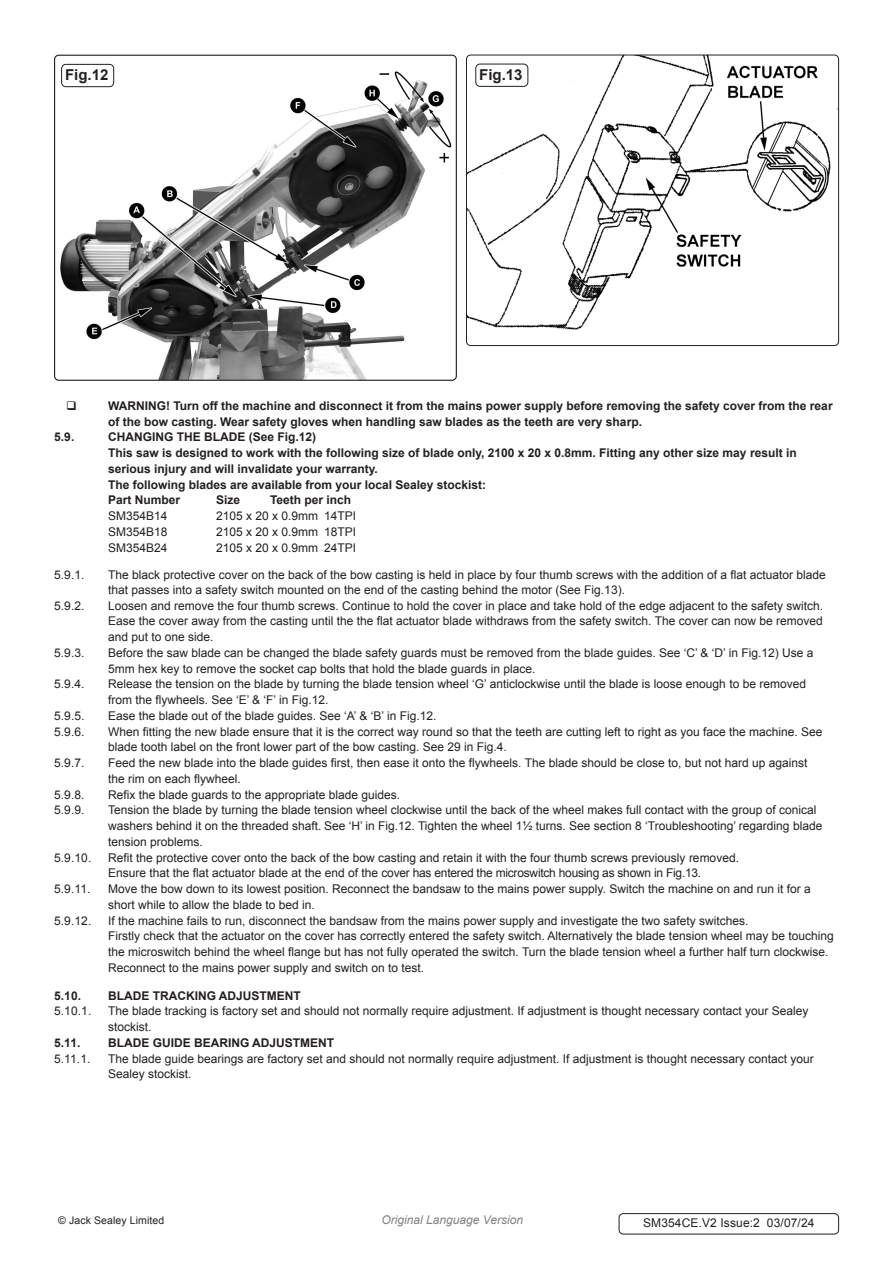
<style>
.page{position:relative;width:893px;height:1263px;background:#fff}
.page>*{position:absolute;margin:0;border:0;box-sizing:border-box;transform-origin:0 0}
.t1{font:700 15px "Arial";color:#231f20}
.Body__Footer{font:12px/15.8px "Arial";color:#231f20}
.Body{font:700 12px/15.8px "Arial";color:#231f20}
.Body-2{font:12px "Arial";color:#231f20}
.t2{font:italic 12px "Arial";color:#808285}
.Body__Justified__7pt{font:10.5px "Arial";letter-spacing:.01em;color:#231f20}
</style>
<div class="page">
<img style="left:56px;top:68px;width:399px;height:311px">
<div style="left:54px;top:55px;width:403px;height:326px;border:1px solid #231f20;border-radius:4px"></div>
<div style="left:61px;top:64px;width:53px;height:23px;border:1px solid #231f20;border-radius:4px"></div>
<img style="left:466px;top:55px;width:373px;height:290px">
<div style="left:466px;top:55px;width:373px;height:291px;border:1px solid #231f20;border-radius:4px"></div>
<div style="left:475px;top:64px;width:53px;height:23px;border:1px solid #231f20;border-radius:4px"></div>
<div style="left:619px;top:1213px;width:220px;height:21px;border:1px solid #231f20;border-radius:4px"></div>
<p class="t1" style="left:65px;top:65px;width:45px">Fig.12</p>
<p class="t1" style="left:479px;top:64px;width:45px">Fig.13</p>
<p class="Body" style="left:108px;top:398px;width:726px">WARNING! Turn off the machine and disconnect it from the mains power supply before removing the safety cover from the rear of the bow casting. Wear safety gloves when handling saw blades as the teeth are very sharp.</p>
<p class="Body" style="left:54px;top:430px;width:22px">5.9.</p>
<p class="Body" style="left:108px;top:430px;width:210px">CHANGING THE BLADE (See Fig.12)</p>
<p class="Body" style="left:108px;top:445px;width:690px">This saw is designed to work with the following size of blade only, 2100 x 20 x 0.8mm. Fitting any other size may result in serious injury and will invalidate your warranty.</p>
<p class="Body" style="left:108px;top:477px;width:380px">The following blades are available from your local Sealey stockist:</p>
<p class="Body" style="left:108px;top:493px;width:74px">Part Number</p>
<p class="Body" style="left:216px;top:493px;width:26px">Size</p>
<p class="Body" style="left:270px;top:493px;width:83px">Teeth per inch</p>
<p class="Body-2" style="left:108px;top:508px;width:61px">SM354B14</p>
<p class="Body-2" style="left:216px;top:508px;width:142px">2105 x 20 x 0.9mm 14TPI</p>
<p class="Body-2" style="left:108px;top:524px;width:61px">SM354B18</p>
<p class="Body-2" style="left:216px;top:524px;width:142px">2105 x 20 x 0.9mm 18TPI</p>
<p class="Body-2" style="left:108px;top:540px;width:61px">SM354B24</p>
<p class="Body-2" style="left:216px;top:540px;width:142px">2105 x 20 x 0.9mm 24TPI</p>
<p class="Body__Footer" style="left:54px;top:567px;width:32px">5.9.1.</p>
<p class="Body__Footer" style="left:108px;top:568px;width:719px;line-height:14.4px">The black protective cover on the back of the bow casting is held in place by four thumb screws with the addition of a flat actuator blade that passes into a safety switch mounted on the end of the casting behind the motor (See Fig.13).</p>
<p class="Body__Footer" style="left:54px;top:598px;width:32px">5.9.2.</p>
<p class="Body__Footer" style="left:108px;top:598px;width:717px;text-align:justify">Loosen and remove the four thumb screws. Continue to hold the cover in place and take hold of the edge adjacent to the safety switch.<br>Ease the cover away from the casting until the the flat actuator blade withdraws from the safety switch. The cover can now be removed and put to one side.</p>
<p class="Body__Footer" style="left:54px;top:645px;width:32px">5.9.3.</p>
<p class="Body__Footer" style="left:108px;top:645px;width:707px">Before the saw blade can be changed the blade safety guards must be removed from the blade guides. See ‘C’ &amp; ‘D’ in Fig.12) Use a<br>5mm hex key to remove the socket cap bolts that hold the blade guards in place.</p>
<p class="Body__Footer" style="left:54px;top:676px;width:32px">5.9.4.</p>
<p class="Body__Footer" style="left:108px;top:676px;width:699px">Release the tension on the blade by turning the blade tension wheel ‘G’ anticlockwise until the blade is loose enough to be removed from the flywheels. See ‘E’ &amp; ‘F’ in Fig.12.</p>
<p class="Body__Footer" style="left:54px;top:708px;width:32px">5.9.5.</p>
<p class="Body__Footer" style="left:108px;top:708px;width:330px">Ease the blade out of the blade guides. See ‘A’ &amp; ‘B’ in Fig.12.</p>
<p class="Body__Footer" style="left:54px;top:724px;width:32px">5.9.6.</p>
<p class="Body__Footer" style="left:108px;top:724px;width:716px">When fitting the new blade ensure that it is the correct way round so that the teeth are cutting left to right as you face the machine. See blade tooth label on the front lower part of the bow casting. See 29 in Fig.4.</p>
<p class="Body__Footer" style="left:54px;top:755px;width:32px">5.9.7.</p>
<p class="Body__Footer" style="left:108px;top:755px;width:701px">Feed the new blade into the blade guides first, then ease it onto the flywheels. The blade should be close to, but not hard up against the rim on each flywheel.</p>
<p class="Body__Footer" style="left:54px;top:787px;width:32px">5.9.8.</p>
<p class="Body__Footer" style="left:108px;top:787px;width:294px">Refix the blade guards to the appropriate blade guides.</p>
<p class="Body__Footer" style="left:54px;top:802px;width:32px">5.9.9.</p>
<p class="Body__Footer" style="left:108px;top:802px;width:716px">Tension the blade by turning the blade tension wheel clockwise until the back of the wheel makes full contact with the group of conical washers behind it on the threaded shaft. See ‘H’ in Fig.12. Tighten the wheel 1½ turns. See section 8 ‘Troubleshooting’ regarding blade tension problems.</p>
<p class="Body__Footer" style="left:54px;top:850px;width:39px">5.9.10.</p>
<p class="Body__Footer" style="left:108px;top:850px;width:632px">Refit the protective cover onto the back of the bow casting and retain it with the four thumb screws previously removed.<br>Ensure that the flat actuator blade at the end of the cover has entered the microswitch housing as shown in Fig.13.</p>
<p class="Body__Footer" style="left:54px;top:881px;width:38px">5.9.11.</p>
<p class="Body__Footer" style="left:108px;top:881px;width:704px">Move the bow down to its lowest position. Reconnect the bandsaw to the mains power supply. Switch the machine on and run it for a short while to allow the blade to bed in.</p>
<p class="Body__Footer" style="left:54px;top:913px;width:39px">5.9.12.</p>
<p class="Body__Footer" style="left:108px;top:913px;width:727px">If the machine fails to run, disconnect the bandsaw from the mains power supply and investigate the two safety switches.<br>Firstly check that the actuator on the cover has correctly entered the safety switch. Alternatively the blade tension wheel may be touching the microswitch behind the wheel flange but has not fully operated the switch. Turn the blade tension wheel a further half turn clockwise.<br>Reconnect to the mains power supply and switch on to test.</p>
<p class="Body" style="left:54px;top:988px;width:29px">5.10.</p>
<p class="Body" style="left:108px;top:988px;width:194px">BLADE TRACKING ADJUSTMENT</p>
<p class="Body__Footer" style="left:54px;top:1003px;width:39px">5.10.1.</p>
<p class="Body__Footer" style="left:108px;top:1003px;width:702px">The blade tracking is factory set and should not normally require adjustment. If adjustment is thought necessary contact your Sealey stockist.</p>
<p class="Body" style="left:54px;top:1035px;width:28px">5.11.</p>
<p class="Body" style="left:108px;top:1035px;width:228px">BLADE GUIDE BEARING ADJUSTMENT</p>
<p class="Body__Footer" style="left:54px;top:1051px;width:38px">5.11.1.</p>
<p class="Body__Footer" style="left:108px;top:1051px;width:707px">The blade guide bearings are factory set and should not normally require adjustment. If adjustment is thought necessary contact your<br>Sealey stockist.</p>
<p class="Body__Justified__7pt" style="left:58px;top:1213px;width:108px">© Jack Sealey Limited</p>
<p class="t2" style="left:381px;top:1212px;width:143px">Original Language Version</p>
<p class="Body__Footer" style="left:643px;top:1215px;width:173px">SM354CE.V2 Issue:2 03/07/24</p>
</div>
